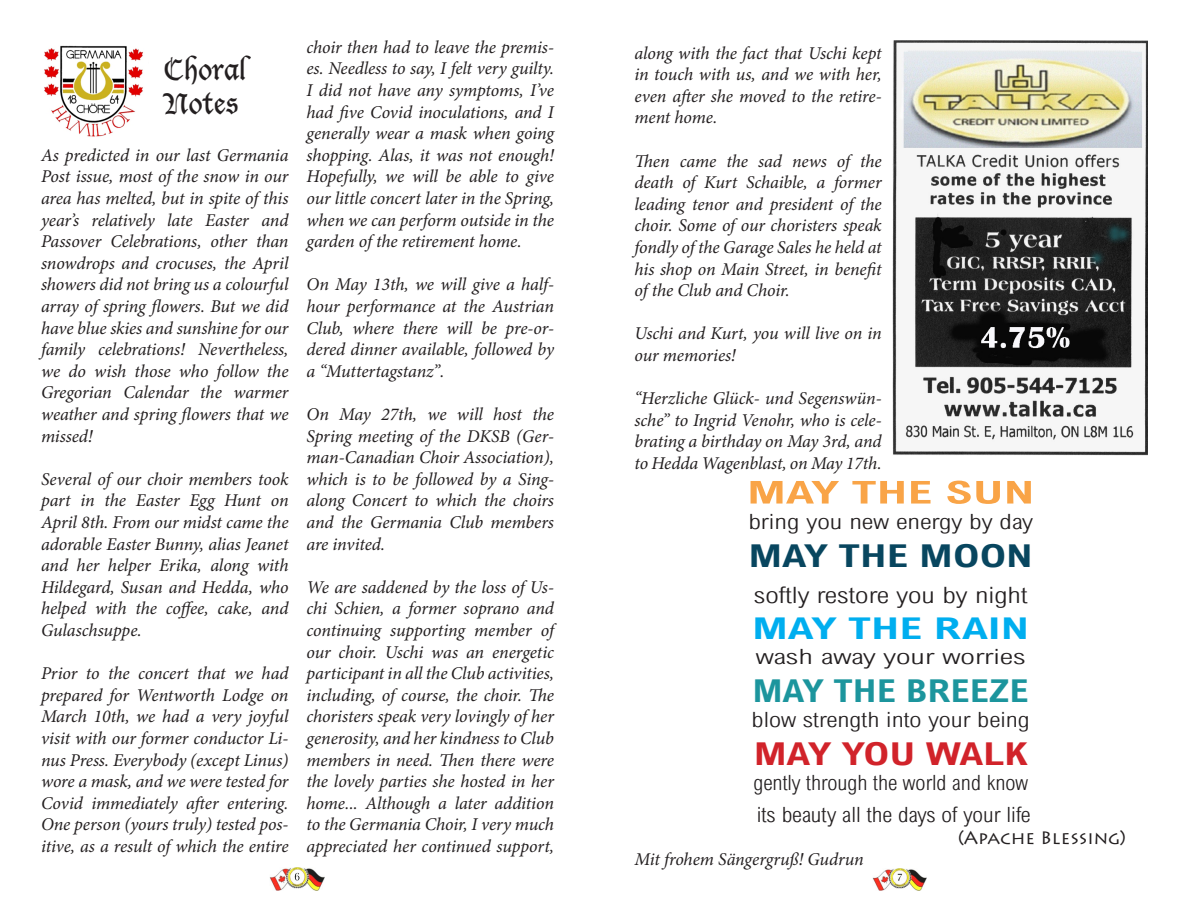
<style>
.page{position:relative;width:1188px;height:918px;background:#fff}
.page>*{position:absolute;margin:0;border:0;box-sizing:border-box;transform-origin:0 0}
.t1{font:700 31.5px "Arial Nova Cond";color:#1c959d;scale:1.23 1}
.t2{font:700 31.5px "Arial Nova Cond";color:#08465f;scale:1.37 1}
.t3{font:700 31.5px "Arial Nova Cond";color:#d1232a;scale:1.34 1}
.t4{font:700 31.5px "Arial Nova Cond";color:#f9a447;scale:1.59 1}
.t5{font:700 30px "Arial Nova Cond";color:#00aeef;scale:1.53 1}
.t6{font:28.5px "Lucida Blackletter";color:#231f20}
.t7{font:300 22.5px "Arial Nova Cond";color:#231f20;scale:1.33 1}
.t8{font:300 21px "Arial Nova Cond";color:#231f20;scale:1.13 1}
.t9{font:300 21px "Arial Nova Cond";color:#231f20;scale:1.07 1}
.t10{font:300 21px "Arial Nova Cond";color:#231f20;scale:1.28 1}
.t11{font:300 21px "Arial Nova Cond";color:#231f20;scale:1.33 1}
.t12{font:300 21px "Arial Nova Cond";color:#231f20;scale:1.54 1}
.t13{font:italic 18px/21.6px "Minion Pro";letter-spacing:-.01em;color:#231f20;text-align:justify}
.t14{font:18px "Lithos Pro";color:#231f20}
</style>
<div class="page">
<img style="left:872px;top:868px;width:54px;height:22px">
<img style="left:269px;top:868px;width:56px;height:22px">
<img style="left:44px;top:45px;width:99px;height:92px">
<img style="left:893px;top:40px;width:255px;height:415px">
<p class="t6" style="left:164px;top:52px;width:84px">Choral</p>
<p class="t6" style="left:164px;top:86px;width:76px">Notes</p>
<p class="t13" style="left:41px;top:144px;width:249px">As predicted in our last Germania Post issue, most of the snow in our area has melted, but in spite of this year’s relatively late Easter and Passover Celebrations, other than snowdrops and crocuses, the April showers did not bring us a colourful array of spring flowers. But we did have blue skies and sunshine for our family celebrations! Nevertheless, we do wish those who follow the Gregorian Calendar the warmer weather and spring flowers that we missed!</p>
<p class="t13" style="left:41px;top:468px;width:249px">Several of our choir members took part in the Easter Egg Hunt on April 8th. From our midst came the adorable Easter Bunny, alias Jeanet and her helper Erika, along with Hildegard, Susan and Hedda, who helped with the coffee, cake, and Gulaschsuppe.</p>
<p class="t13" style="left:41px;top:663px;width:249px">Prior to the concert that we had prepared for Wentworth Lodge on March 10th, we had a very joyful visit with our former conductor Li&shy;nus Press. Everybody (except Linus) wore a mask, and we were tested for Covid immediately after entering.<br>One person (yours truly) tested pos&shy;itive, as a result of which the entire</p>
<p class="t13" style="left:307px;top:36px;width:249px">choir then had to leave the premis&shy;es. Needless to say, I felt very guilty.<br>I did not have any symptoms, I’ve had five Covid inoculations, and I generally wear a mask when going shopping. Alas, it was not enough!<br>Hopefully, we will be able to give our little concert later in the Spring, when we can perform outside in the garden of the retirement home.</p>
<p class="t13" style="left:307px;top:274px;width:249px">On May 13th, we will give a half&shy;hour performance at the Austrian Club, where there will be pre-or&shy;dered dinner available, followed by a “Muttertagstanz”.</p>
<p class="t13" style="left:307px;top:403px;width:249px">On May 27th, we will host the Spring meeting of the DKSB (Ger&shy;man-Canadian Choir Association), which is to be followed by a Sing&shy;along Concert to which the choirs and the Germania Club members are invited.</p>
<p class="t13" style="left:307px;top:576px;width:249px">We are saddened by the loss of Us&shy;chi Schien, a former soprano and continuing supporting member of our choir. Uschi was an energetic participant in all the Club activities, including, of course, the choir. The choristers speak very lovingly of her generosity, and her kindness to Club members in need. Then there were the lovely parties she hosted in her home... Although a later addition to the Germania Choir, I very much appreciated her continued support,</p>
<p class="t13" style="left:634px;top:42px;width:249px">along with the fact that Uschi kept in touch with us, and we with her, even after she moved to the retire&shy;ment home.</p>
<p class="t13" style="left:634px;top:150px;width:249px">Then came the sad news of the death of Kurt Schaible, a former leading tenor and president of the choir. Some of our choristers speak fondly of the Garage Sales he held at his shop on Main Street, in benefit of the Club and Choir.</p>
<p class="t13" style="left:634px;top:323px;width:249px">Uschi and Kurt, you will live on in our memories!</p>
<p class="t13" style="left:634px;top:388px;width:249px">“Herzliche Glück- und Segenswün&shy;sche” to Ingrid Venohr, who is cele&shy;brating a birthday on May 3rd, and to Hedda Wagenblast, on May 17th.</p>
<p class="t4" style="left:747px;top:473px;width:182px">MAY THE SUN</p>
<p class="t11" style="left:748px;top:509px;width:215px">bring you new energy by day</p>
<p class="t2" style="left:748px;top:536px;width:209px">MAY THE MOON</p>
<p class="t7" style="left:754px;top:581px;width:207px">softly restore you by night</p>
<p class="t5" style="left:752px;top:609px;width:183px">MAY THE RAIN</p>
<p class="t12" style="left:756px;top:644px;width:177px">wash away your worries</p>
<p class="t1" style="left:752px;top:671px;width:226px">MAY THE BREEZE</p>
<p class="t10" style="left:752px;top:707px;width:219px">blow strength into your being</p>
<p class="t3" style="left:754px;top:734px;width:206px">MAY YOU WALK</p>
<p class="t9" style="left:753px;top:770px;width:258px">gently through the world and know</p>
<p class="t8" style="left:757px;top:802px;width:244px">its beauty all the days of your life</p>
<p class="t14" style="left:958px;top:827px;width:169px">(Apache Blessing)</p>
<p class="t13" style="left:634px;top:849px;width:231px">Mit frohem Sängergruß! Gudrun</p>
</div>
